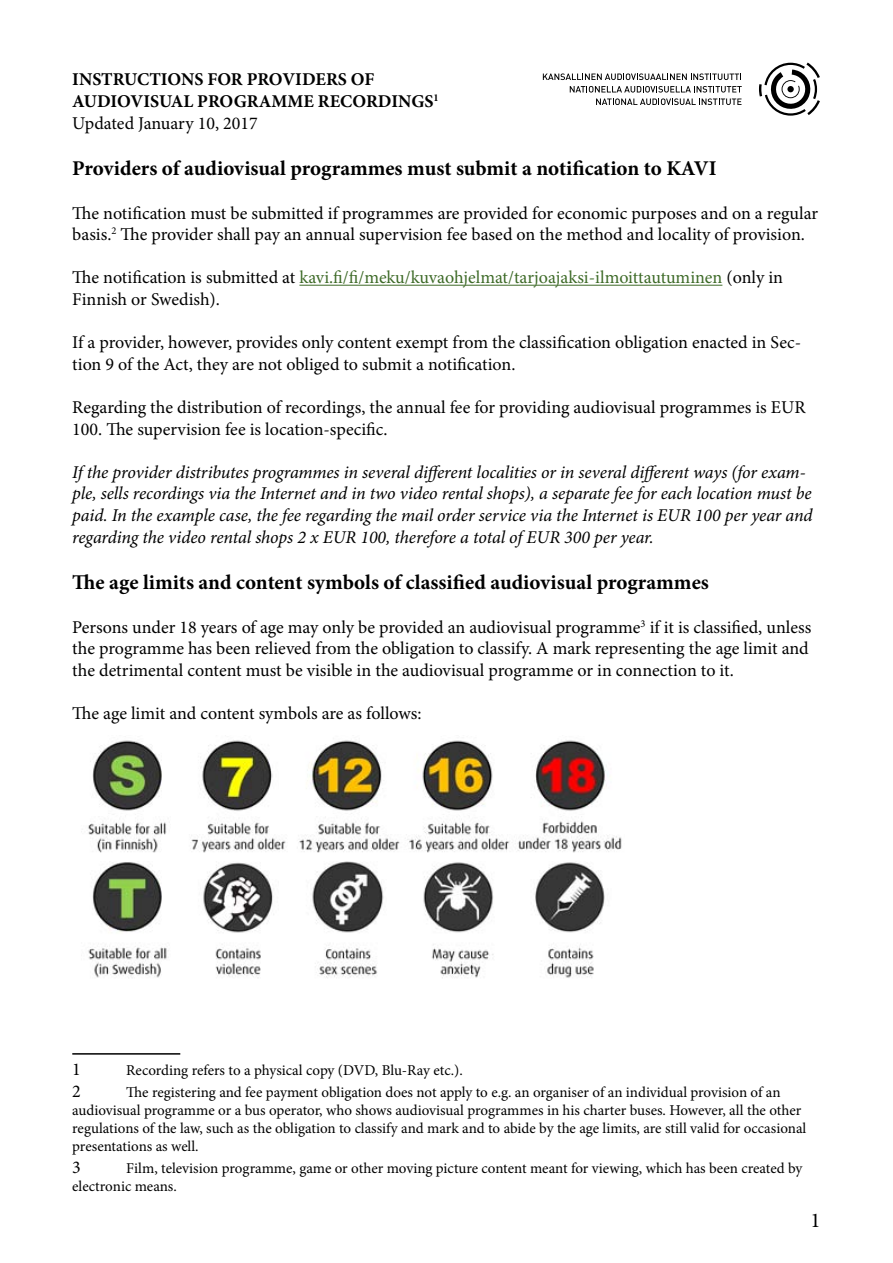
<style>
.page{position:relative;width:893px;height:1263px;background:#fff}
.page>*{position:absolute;margin:0;border:0;box-sizing:border-box;transform-origin:0 0}
.t1{font:700 21px "Minion Pro";color:#000}
.t2{font:21px "Minion Pro";color:#000}
.t3{font:18px/21.6px "Minion Pro";color:#000}
.t4{font:italic 18px/21.6px "Minion Pro";letter-spacing:-.005em;color:#000}
.t5{font:18px/21.6px "Minion Pro";letter-spacing:-.005em;color:#3d6a27}
.t6{font:700 18px/21.6px "Minion Pro";color:#000}
.t7{font:15px/18px "Minion Pro";letter-spacing:-.005em;color:#000}
.s1{font-weight:400}
.s2{color:#000}
</style>
<div class="page">
<svg style="left:759px;top:63px;width:61px;height:53px"></svg>
<svg style="left:543px;top:73px;width:198px;height:7px"></svg>
<svg style="left:570px;top:86px;width:172px;height:19px"></svg>
<hr style="left:299px;top:285px;width:423px;height:1px;background:#3d6a27">
<hr style="left:72px;top:1053px;width:108px;height:2px;background:#000">
<img style="left:88px;top:740px;width:534px;height:238px">
<p class="t6" style="left:72px;top:69px;width:368px">INSTRUCTIONS FOR PROVIDERS OF<br>AUDIOVISUAL PROGRAMME RECORDINGS<sup>1<br></sup><span class="s1">Updated January 10, 2017</span></p>
<p class="t1" style="left:72px;top:154px;width:646px">Providers of audiovisual programmes must submit a notification to KAVI</p>
<p class="t3" style="left:72px;top:202px;width:747px">The notification must be submitted if programmes are provided for economic purposes and on a regular basis.<sup>2</sup> The provider shall pay an annual supervision fee based on the method and locality of provision.</p>
<p class="t5" style="left:72px;top:267px;width:712px"><span class="s2">The notification is submitted at</span> kavi.fi/fi/meku/kuvaohjelmat/tarjoajaksi-ilmoittautuminen <span class="s2">(only in<br>Finnish or Swedish).</span></p>
<p class="t3" style="left:72px;top:332px;width:730px">If a provider, however, provides only content exempt from the classification obligation enacted in Sec&shy;tion 9 of the Act, they are not obliged to submit a notification.</p>
<p class="t3" style="left:72px;top:397px;width:735px">Regarding the distribution of recordings, the annual fee for providing audiovisual programmes is EUR<br>100. The supervision fee is location-specific.</p>
<p class="t4" style="left:72px;top:461px;width:742px">If the provider distributes programmes in several different localities or in several different ways (for exam&shy;ple, sells recordings via the Internet and in two video rental shops), a separate fee for each location must be paid. In the example case, the fee regarding the mail order service via the Internet is EUR 100 per year and regarding the video rental shops 2 x EUR 100, therefore a total of EUR 300 per year.</p>
<p class="t1" style="left:72px;top:568px;width:638px">The age limits and content symbols of classified audiovisual programmes</p>
<p class="t3" style="left:72px;top:616px;width:740px">Persons under 18 years of age may only be provided an audiovisual programme<sup>3</sup> if it is classified, unless the programme has been relieved from the obligation to classify. A mark representing the age limit and the detrimental content must be visible in the audiovisual programme or in connection to it.</p>
<p class="t3" style="left:72px;top:703px;width:351px">The age limit and content symbols are as follows:</p>
<p class="t3" style="left:72px;top:1059px;width:10px">1</p>
<p class="t7" style="left:126px;top:1062px;width:338px">Recording refers to a physical copy (DVD, Blu-Ray etc.).</p>
<p class="t3" style="left:72px;top:1080px;width:10px">2</p>
<p class="t7" style="left:72px;top:1083px;width:736px;text-indent:54px">The registering and fee payment obligation does not apply to e.g. an organiser of an individual provision of an audiovisual programme or a bus operator, who shows audiovisual programmes in his charter buses. However, all the other regulations of the law, such as the obligation to classify and mark and to abide by the age limits, are still valid for occasional presentations as well.</p>
<p class="t3" style="left:72px;top:1156px;width:10px">3</p>
<p class="t7" style="left:72px;top:1159px;width:732px;text-indent:54px">Film, television programme, game or other moving picture content meant for viewing, which has been created by electronic means.</p>
<p class="t2" style="left:811px;top:1206px;width:12px">1</p>
</div>
